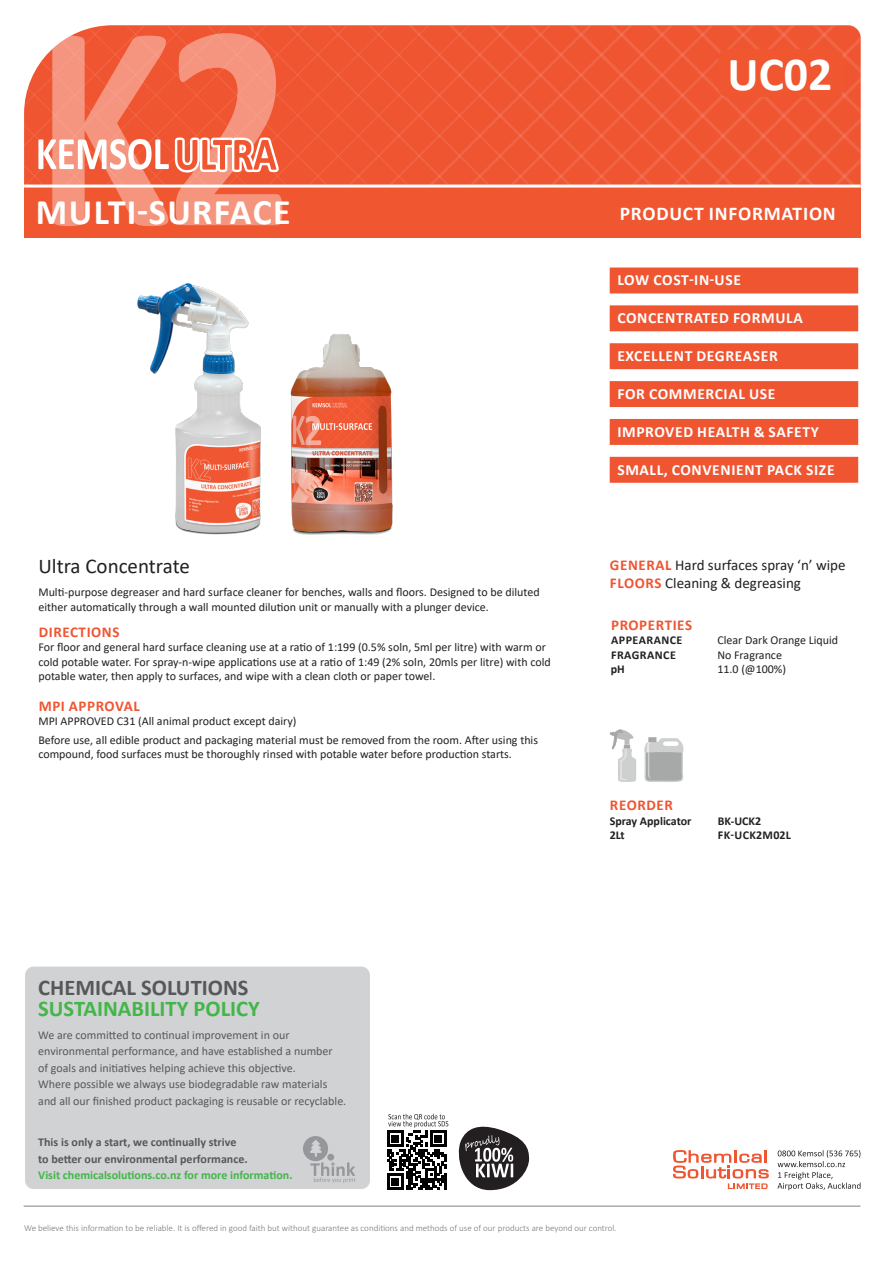
<style>
.page{position:relative;width:893px;height:1263px;background:#fff}
.page>*{position:absolute;margin:0;border:0;box-sizing:border-box;transform-origin:0 0}
.t1{font:700 47.85px "Calibri";color:#fff}
.t2{font:700 36px "Calibri";letter-spacing:.04em;color:#fff}
.t3{font:700 22.5px/21px "Calibri";color:#42b649}
.t4{font:21px "Calibri";color:#231f20}
.t5{font:700 19.5px "Calibri";letter-spacing:.04em;color:#fff}
.TEXT{font:700 15.6px "Calibri";letter-spacing:.04em;color:#fff}
.TEXT-2{font:15px "Calibri";color:#231f20}
.TEXT-3{font:700 15px "Calibri";letter-spacing:.04em;color:#f05532}
.TEXT-4{font:12px/14.4px "Calibri";color:#231f20}
.t6{font:12px/16.5px "Calibri";color:#57585a}
.t7{font:700 12px/16.5px "Calibri";color:#57585a}
.TEXT-5{font:700 12px "Calibri";letter-spacing:.02em;color:#231f20}
.TEXT-6{font:700 12px "Calibri";letter-spacing:.04em;color:#231f20}
.TEXT-7{font:700 12px "Calibri";color:#231f20}
.TEXT-8{font:300 9px "Calibri";color:#76787b}
.s1{color:#57585a}
.s2{color:#42b649}
.s3{font-weight:700;color:#f05532}
</style>
<div class="page">
<hr style="left:24px;top:1206px;width:836px;height:1px;background:#808285">
<svg style="left:777px;top:1150px;width:83px;height:40px"></svg>
<div style="left:610px;top:267px;width:248px;height:26px;background:#f05532"></div>
<div style="left:610px;top:305px;width:248px;height:26px;background:#f05532"></div>
<div style="left:610px;top:343px;width:248px;height:26px;background:#f05532"></div>
<div style="left:610px;top:381px;width:248px;height:26px;background:#f05532"></div>
<div style="left:610px;top:419px;width:248px;height:26px;background:#f05532"></div>
<div style="left:610px;top:457px;width:248px;height:26px;background:#f05532"></div>
<svg style="left:673px;top:1150px;width:96px;height:39px"></svg>
<div style="left:24px;top:187px;width:837px;height:50px;background:#f05630"></div>
<svg style="left:458px;top:1126px;width:71px;height:64px"></svg>
<svg style="left:387px;top:1114px;width:61px;height:76px"></svg>
<div style="left:25px;top:966px;width:345px;height:223px;background:#d1d2d4;border-radius:9px"></div>
<div style="left:303px;top:1136px;width:25px;height:25px;background:#95979a;border-radius:50%"></div>
<svg style="left:309px;top:1140px;width:46px;height:43px"></svg>
<img style="left:297px;top:334px;width:96px;height:201px">
<img style="left:137px;top:283px;width:160px;height:252px">
<svg style="left:24px;top:25px;width:837px;height:201px"></svg>
<svg style="left:644px;top:737px;width:40px;height:45px;background:#bebfbf"></svg>
<svg style="left:610px;top:729px;width:26px;height:53px"></svg>
<p class="t2" style="left:36px;top:187px;width:256px">MULTI-SURFACE</p>
<p class="t4" style="left:38px;top:552px;width:153px">Ultra Concentrate</p>
<p class="TEXT-4" style="left:38px;top:585px;width:503px">Multi-purpose degreaser and hard surface cleaner for benches, walls and floors. Designed to be diluted either automatically through a wall mounted dilution unit or manually with a plunger device.</p>
<p class="TEXT-3" style="left:39px;top:621px;width:82px">DIRECTIONS</p>
<p class="TEXT-4" style="left:38px;top:640px;width:514px">For floor and general hard surface cleaning use at a ratio of 1:199 (0.5% soln, 5ml per litre) with warm or cold potable water. For spray-n-wipe applications use at a ratio of 1:49 (2% soln, 20mls per litre) with cold potable water, then apply to surfaces, and wipe with a clean cloth or paper towel.</p>
<p class="TEXT-3" style="left:39px;top:695px;width:103px">MPI APPROVAL</p>
<p class="TEXT-4" style="left:38px;top:714px;width:260px">MPI APPROVED C31 (All animal product except dairy)</p>
<p class="TEXT-4" style="left:38px;top:732px;width:501px">Before use, all edible product and packaging material must be removed from the room. After using this compound, food surfaces must be thoroughly rinsed with potable water before production starts.</p>
<p class="t3" style="left:38px;top:977px;width:223px"><span class="s1">CHEMICAL SOLUTIONS<br></span>SUSTAINABILITY POLICY</p>
<p class="t6" style="left:38px;top:1026px;width:310px">We are committed to continual improvement in our environmental performance, and have established a number<br>of goals and initiatives helping achieve this objective.<br>Where possible we always use biodegradable raw materials and all our finished product packaging is reusable or recyclable.</p>
<p class="t7" style="left:38px;top:1134px;width:256px">This is only a start, we continually strive<br>to better our environmental performance.<br><span class="s2">Visit chemicalsolutions.co.nz for more information.</span></p>
<p class="t1" style="left:727px;top:40px;width:106px">UC02</p>
<p class="t5" style="left:620px;top:199px;width:218px">PRODUCT INFORMATION</p>
<p class="TEXT" style="left:617px;top:269px;width:125px">LOW COST-IN-USE</p>
<p class="TEXT" style="left:617px;top:307px;width:187px">CONCENTRATED FORMULA</p>
<p class="TEXT" style="left:617px;top:345px;width:162px">EXCELLENT DEGREASER</p>
<p class="TEXT" style="left:617px;top:383px;width:160px">FOR COMMERCIAL USE</p>
<p class="TEXT" style="left:617px;top:421px;width:203px">IMPROVED HEALTH &amp; SAFETY</p>
<p class="TEXT" style="left:617px;top:458px;width:219px">SMALL, CONVENIENT PACK SIZE</p>
<p class="TEXT-2" style="left:610px;top:554px;width:237px"><span class="s3">GENERAL</span> Hard surfaces spray ‘n’ wipe</p>
<p class="TEXT-2" style="left:610px;top:572px;width:192px"><span class="s3">FLOORS</span> Cleaning &amp; degreasing</p>
<p class="TEXT-3" style="left:611px;top:614px;width:82px">PROPERTIES</p>
<p class="TEXT-6" style="left:611px;top:632px;width:73px">APPEARANCE</p>
<p class="TEXT-4" style="left:717px;top:633px;width:122px">Clear Dark Orange Liquid</p>
<p class="TEXT-6" style="left:611px;top:646px;width:66px">FRAGRANCE</p>
<p class="TEXT-4" style="left:717px;top:647px;width:66px">No Fragrance</p>
<p class="TEXT-5" style="left:611px;top:661px;width:16px">pH</p>
<p class="TEXT-4" style="left:717px;top:662px;width:70px">11.0 (@100%)</p>
<p class="TEXT-3" style="left:610px;top:794px;width:64px">REORDER</p>
<p class="TEXT-7" style="left:610px;top:812px;width:83px">Spray Applicator</p>
<p class="TEXT-5" style="left:718px;top:812px;width:45px">BK-UCK2</p>
<p class="TEXT-5" style="left:610px;top:826px;width:17px">2Lt</p>
<p class="TEXT-5" style="left:718px;top:826px;width:75px">FK-UCK2M02L</p>
<p class="TEXT-8" style="left:24px;top:1222px;width:594px">We believe this information to be reliable. It is offered in good faith but without guarantee as conditions and methods of use of our products are beyond our control.</p>
</div>
